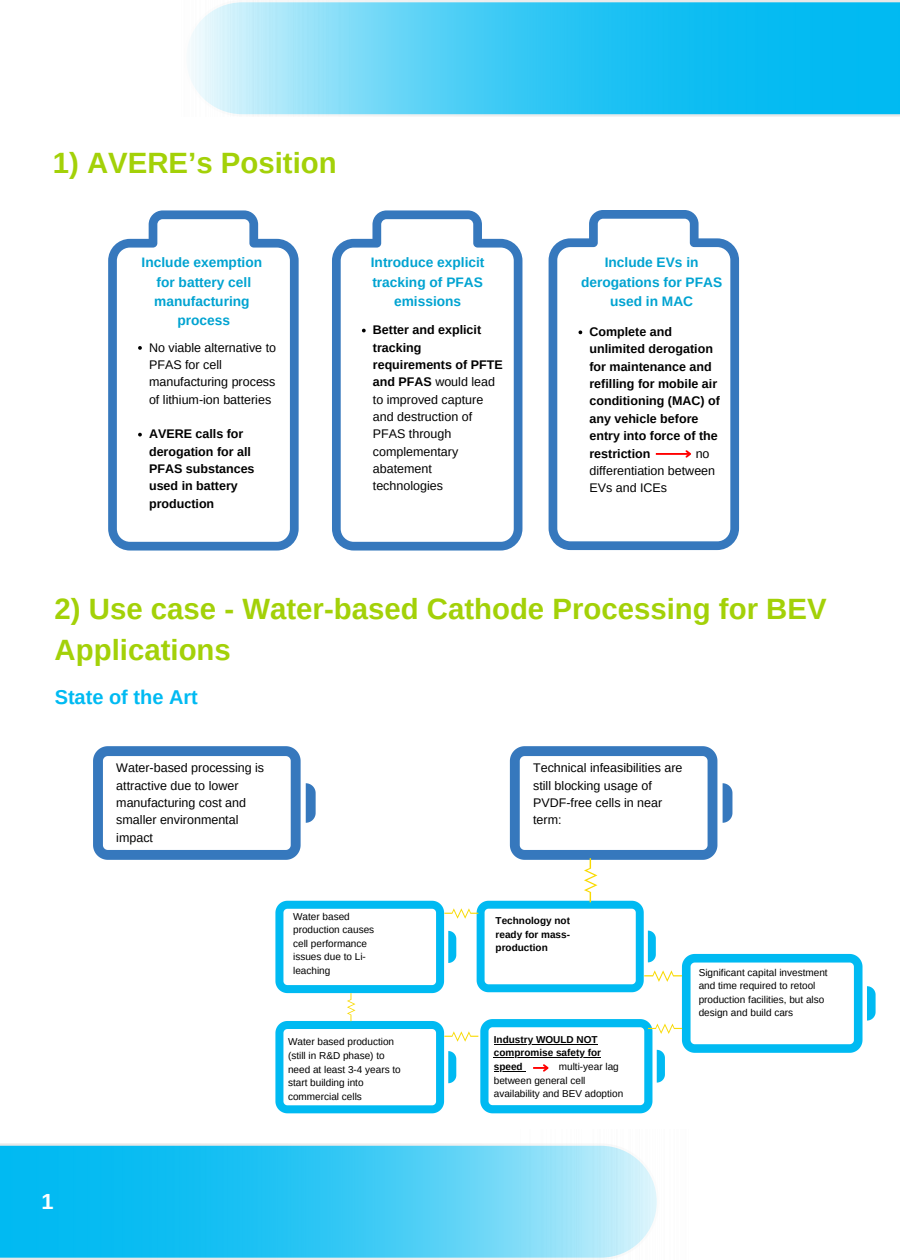
<style>
.page{position:relative;width:900px;height:1260px;background:#fff}
.page>*{position:absolute;margin:0;border:0;box-sizing:border-box;transform-origin:0 0}
.t1{font:700 29.38px/40.8px "Arimo";color:#a3d108}
.t2{font:700 21.88px "Arimo";color:#fff}
.t3{font:700 20px "Arimo";color:#00baf2}
.t4{font:700 13.75px/19.2px "Arimo";color:#00a3d1;text-align:center}
.t5{font:12.5px/17.4px "Arimo";color:#000}
.t6{font:700 12.5px/17.4px "Arimo";color:#000}
.t7{font:10px/13.6px "Arimo";color:#000}
.t8{font:700 10px/13.6px "Arimo";color:#000;text-align:justify}
.s1{font-weight:700}
</style>
<div class="page">
<img style="left:0;top:1143px;width:657px;height:117px">
<img style="left:189px;top:0;width:711px;height:117px">
<svg style="left:108px;top:211px;width:191px;height:339px"></svg>
<svg style="left:332px;top:211px;width:190px;height:339px"></svg>
<svg style="left:549px;top:210px;width:190px;height:340px"></svg>
<svg style="left:138px;top:346px;width:4px;height:4px"></svg>
<svg style="left:138px;top:433px;width:4px;height:4px"></svg>
<svg style="left:362px;top:329px;width:4px;height:3px"></svg>
<svg style="left:579px;top:330px;width:3px;height:4px"></svg>
<hr style="left:656px;top:453px;width:34px;height:2px;background:#f00">
<svg style="left:684px;top:448px;width:9px;height:11px"></svg>
<svg style="left:93px;top:746px;width:783px;height:367px"></svg>
<h3 class="t1" style="left:53px;top:143px;width:285px">1) AVERE’s Position</h3>
<p class="t4" style="left:142px;top:253px;width:122px">Include exemption for battery cell manufacturing process</p>
<h1 class="t5" style="left:149px;top:339px;width:129px">No viable alternative to<br>PFAS for cell manufacturing process of lithium-ion batteries</h1>
<h2 class="t6" style="left:149px;top:425px;width:107px">AVERE calls for derogation for all<br>PFAS substances used in battery production</h2>
<p class="t4" style="left:371px;top:253px;width:115px">Introduce explicit tracking of PFAS emissions</p>
<h4 class="t5" style="left:373px;top:321px;width:131px"><span class="s1">Better and explicit tracking requirements of PFTE and PFAS</span> would lead to improved capture and destruction of<br>PFAS through complementary abatement technologies</h4>
<p class="t4" style="left:581px;top:253px;width:143px">Include EVs in derogations for PFAS used in MAC</p>
<h4 class="t6" style="left:589px;top:323px;width:132px">Complete and unlimited derogation for maintenance and refilling for mobile air conditioning (MAC) of any vehicle before entry into force of the restriction</h4>
<h4 class="t5" style="left:589px;top:444px;width:127px;text-indent:106px">no differentiation between<br>EVs and ICEs</h4>
<p class="t1" style="left:55px;top:588px;width:773px">2) Use case - Water-based Cathode Processing for BEV<br>Applications</p>
<p class="t3" style="left:55px;top:686px;width:145px">State of the Art</p>
<p class="t2" style="left:42px;top:1189px;width:14px">1</p>
<p class="t5" style="left:116px;top:759px;width:149px">Water-based processing is attractive due to lower manufacturing cost and smaller environmental impact</p>
<p class="t5" style="left:533px;top:759px;width:151px">Technical infeasibilities are still blocking usage of<br>PVDF-free cells in near term:</p>
<p class="t7" style="left:293px;top:909px;width:58px">Water based</p>
<h1 class="t7" style="left:293px;top:923px;width:83px">production causes</h1>
<p class="t7" style="left:293px;top:936px;width:75px;text-align:justify">cell performance issues due to Li&shy;leaching</p>
<h3 class="t8" style="left:496px;top:914px;width:76px">Technology not ready for mass&shy;production</h3>
<p class="t7" style="left:288px;top:1035px;width:114px">Water based production (still in R&amp;D phase) to need at least 3-4 years to start building into commercial cells</p>
<p class="t8" style="left:494px;top:1033px;width:105px">Industry WOULD NOT</p>
<p class="t8" style="left:494px;top:1046px;width:109px">compromise safety for</p>
<h3 class="t8" style="left:494px;top:1060px;width:30px">speed</h3>
<h3 class="t7" style="left:494px;top:1060px;width:131px;text-indent:65px">multi-year lag between general cell availability and BEV adoption</h3>
<p class="t7" style="left:699px;top:965px;width:130px">Significant capital investment and time required to retool production facilities, but also design and build cars</p>
</div>
